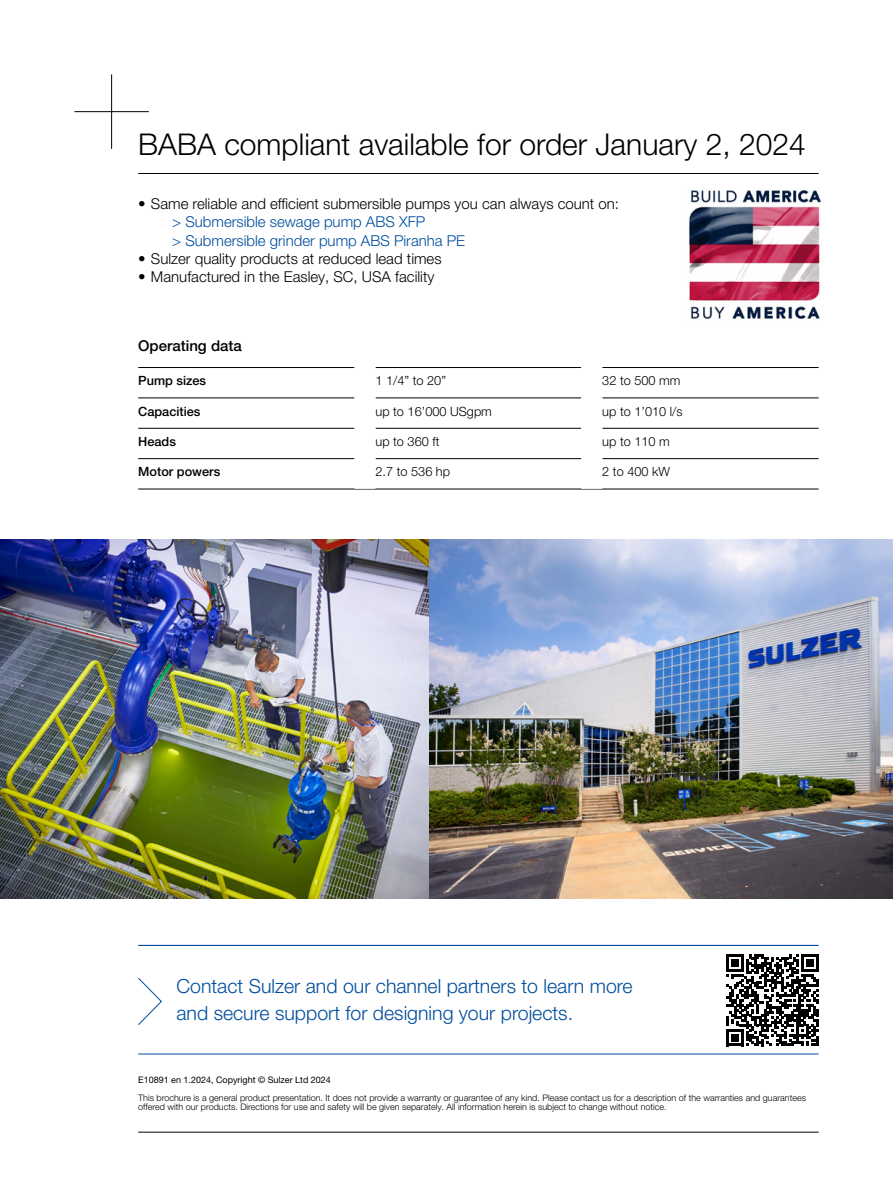
<style>
.page{position:relative;width:893px;height:1191px;background:#fff}
.page>*{position:absolute;margin:0;border:0;box-sizing:border-box;transform-origin:0 0}
.Subtitle{font:300 30px "Helvetica Neue LT Pro";color:#000}
.Highlight{font:300 19.5px/27px "Helvetica Neue LT Pro";color:#004d9d}
.t1{font:300 15px "Helvetica Neue LT Pro";color:#000}
.Body_text_bullets{font:300 15px "Helvetica Neue LT Pro";color:#004d9d}
.Subtitle-2{font:500 15px "Helvetica Neue LT Pro";color:#000}
.Table_text{font:300 12.75px "Helvetica Neue LT Pro";color:#000}
.Table_header{font:500 12.75px "Helvetica Neue LT Pro";color:#000}
.Disclaimer{font:300 9px/9px "Helvetica Neue LT Pro";color:#000}
.Disclaimer_title{font:9px "Helvetica Neue LT Pro";color:#000}
</style>
<div class="page">
<hr style="left:138px;top:1131px;width:681px;height:1px;background:#000">
<hr style="left:74px;top:111px;width:75px;height:1px;background:#000">
<hr style="left:111px;top:74px;width:1px;height:75px;background:#000">
<hr style="left:138px;top:173px;width:681px;height:1px;background:#000">
<img style="left:689px;top:189px;width:133px;height:130px">
<svg style="left:727px;top:954px;width:92px;height:92px"></svg>
<svg style="left:138px;top:398px;width:681px;height:91px"></svg>
<hr style="left:138px;top:397px;width:216px;height:1px;background:#000">
<hr style="left:375px;top:397px;width:206px;height:1px;background:#000">
<hr style="left:602px;top:397px;width:217px;height:1px;background:#000">
<hr style="left:138px;top:428px;width:216px;height:1px;background:#000">
<hr style="left:375px;top:428px;width:206px;height:1px;background:#000">
<hr style="left:602px;top:428px;width:217px;height:1px;background:#000">
<hr style="left:138px;top:458px;width:216px;height:1px;background:#000">
<hr style="left:375px;top:458px;width:206px;height:1px;background:#000">
<hr style="left:602px;top:458px;width:217px;height:1px;background:#000">
<hr style="left:138px;top:489px;width:227px;height:1px;background:#000">
<hr style="left:365px;top:489px;width:227px;height:1px;background:#000">
<hr style="left:592px;top:489px;width:227px;height:1px;background:#000">
<hr style="left:138px;top:367px;width:216px;height:1px;background:#000">
<hr style="left:375px;top:367px;width:206px;height:1px;background:#000">
<hr style="left:602px;top:367px;width:217px;height:1px;background:#000">
<div style="left:354px;top:398px;width:21px;height:30px;background:#fff"></div>
<div style="left:581px;top:398px;width:21px;height:30px;background:#fff"></div>
<div style="left:354px;top:428px;width:21px;height:30px;background:#fff"></div>
<div style="left:581px;top:428px;width:21px;height:30px;background:#fff"></div>
<div style="left:354px;top:458px;width:21px;height:31px;background:#fff"></div>
<div style="left:581px;top:458px;width:21px;height:31px;background:#fff"></div>
<hr style="left:138px;top:945px;width:681px;height:1px;background:#004d9d">
<hr style="left:138px;top:1053px;width:681px;height:1px;background:#004d9d">
<svg style="left:138px;top:978px;width:24px;height:47px"></svg>
<img style="left:0;top:539px;width:429px;height:359px">
<img style="left:429px;top:539px;width:464px;height:359px">
<p class="Subtitle" style="left:138px;top:126px;width:669px">BABA compliant available for order January 2, 2024</p>
<p class="t1" style="left:138px;top:195px;width:482px">• Same reliable and efficient submersible pumps you can always count on:</p>
<p class="Body_text_bullets" style="left:172px;top:213px;width:254px">&gt; Submersible sewage pump ABS XFP</p>
<p class="Body_text_bullets" style="left:172px;top:231px;width:294px">&gt; Submersible grinder pump ABS Piranha PE</p>
<p class="t1" style="left:138px;top:249px;width:305px">• Sulzer quality products at reduced lead times</p>
<p class="t1" style="left:138px;top:267px;width:298px">• Manufactured in the Easley, SC, USA facility</p>
<p class="Subtitle-2" style="left:138px;top:337px;width:105px">Operating data</p>
<p class="Table_header" style="left:138px;top:373px;width:70px">Pump sizes</p>
<p class="Table_text" style="left:375px;top:373px;width:72px">1 1/4” to 20”</p>
<p class="Table_text" style="left:602px;top:373px;width:80px">32 to 500 mm</p>
<p class="Table_header" style="left:138px;top:403px;width:64px">Capacities</p>
<p class="Table_text" style="left:375px;top:403px;width:118px">up to 16’000 USgpm</p>
<p class="Table_text" style="left:602px;top:403px;width:82px">up to 1’010 l/s</p>
<p class="Table_header" style="left:138px;top:434px;width:39px">Heads</p>
<p class="Table_text" style="left:375px;top:433px;width:66px">up to 360 ft</p>
<p class="Table_text" style="left:602px;top:433px;width:69px">up to 110 m</p>
<p class="Table_header" style="left:138px;top:464px;width:84px">Motor powers</p>
<p class="Table_text" style="left:375px;top:464px;width:76px">2.7 to 536 hp</p>
<p class="Table_text" style="left:602px;top:464px;width:69px">2 to 400 kW</p>
<p class="Highlight" style="left:176px;top:972px;width:458px">Contact Sulzer and our channel partners to learn more and secure support for designing your projects.</p>
<p class="Disclaimer_title" style="left:138px;top:1074px;width:194px">E10891 en 1.2024, Copyright © Sulzer Ltd 2024</p>
<p class="Disclaimer" style="left:138px;top:1093px;width:669px">This brochure is a general product presentation. It does not provide a warranty or guarantee of any kind. Please contact us for a description of the warranties and guarantees offered with our products. Directions for use and safety will be given separately. All information herein is subject to change without notice.</p>
</div>
